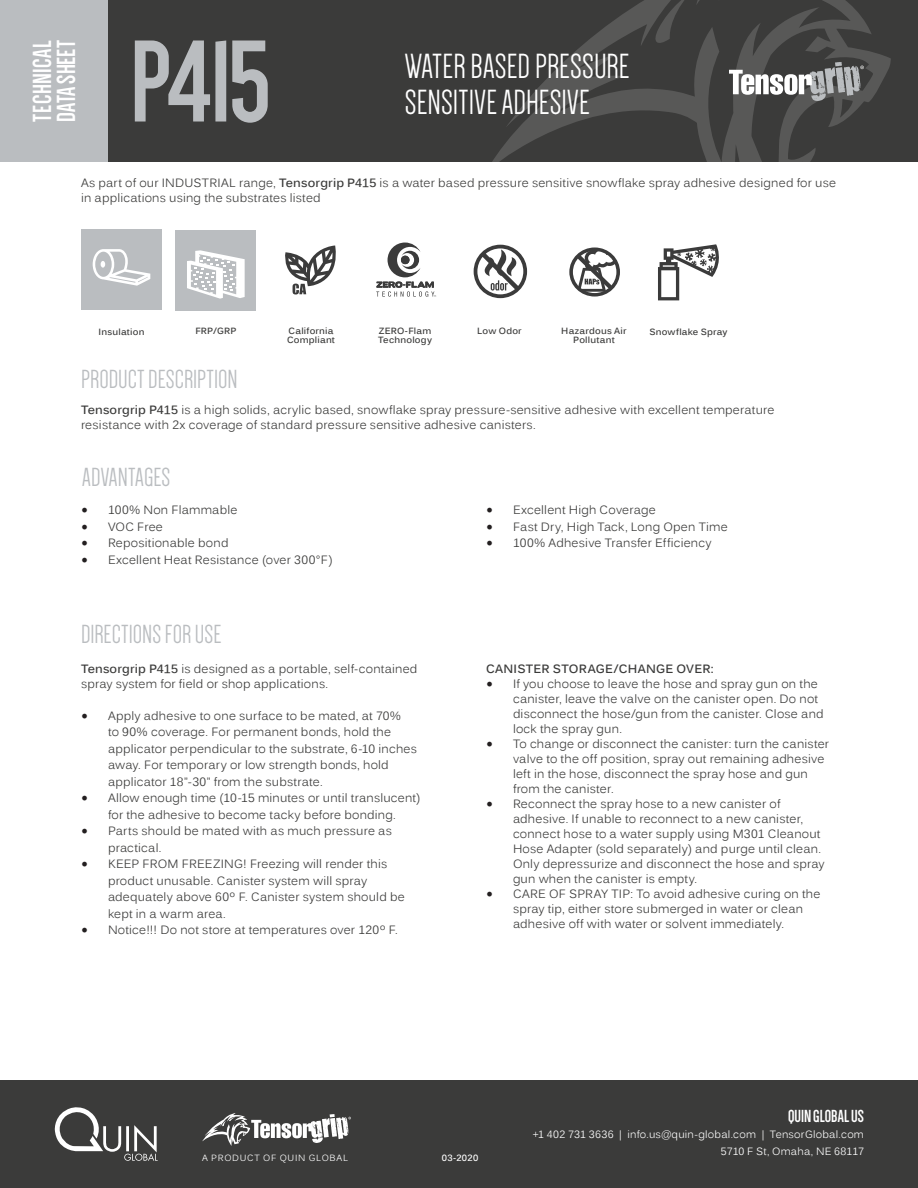
<style>
.page{position:relative;width:918px;height:1188px;background:#fff}
.page>*{position:absolute;margin:0;border:0;box-sizing:border-box;transform-origin:0 0}
.t1{font:700 120px "Dense";color:#babdc0}
.t2{font:36px/36px "Dense";letter-spacing:.005em;color:#fff}
.t3{font:27px "Dense";color:#babdc0}
.t4{font:700 27px "Dense";letter-spacing:.015em;color:#fff}
.t5{font:700 18px "Dense";color:#fff}
.t6{font:12px/15px "Kalinga";letter-spacing:.015em;color:#3b3b3a}
.t7{font:700 12px "Kalinga";letter-spacing:.02em;color:#3b3b3a}
.t8{font:10.5px/16.5px "Kalinga";letter-spacing:.02em;color:#fff;text-align:right}
.t9{font:700 9px/9px "Kalinga";letter-spacing:.025em;color:#3b3b3a}
.t10{font:9px "Kalinga";letter-spacing:.08em;color:#fff}
.t11{font:700 9px "Kalinga";letter-spacing:.035em;color:#fff}
.s1{font-weight:700}
.s2{font-family:"Minion Pro";font-size:18px;color:#231f20}
</style>
<div class="page">
<div style="left:0;top:0;width:918px;height:162px;background:#3b3b3a"></div>
<div style="left:0;top:1080px;width:918px;height:108px;background:#3b3b3a"></div>
<svg style="left:202px;top:1113px;width:149px;height:33px"></svg>
<svg style="left:54px;top:1107px;width:104px;height:54px"></svg>
<svg style="left:492px;top:0;width:399px;height:162px"></svg>
<svg style="left:651px;top:0;width:39px;height:47px"></svg>
<svg style="left:707px;top:0;width:59px;height:3px"></svg>
<div style="left:0;top:0;width:108px;height:162px;background:#babdc0"></div>
<svg style="left:729px;top:62px;width:135px;height:39px"></svg>
<div style="left:81px;top:230px;width:81px;height:80px;background:#babdc0"></div>
<svg style="left:93px;top:249px;width:57px;height:37px"></svg>
<svg style="left:285px;top:245px;width:51px;height:50px"></svg>
<svg style="left:376px;top:243px;width:60px;height:54px"></svg>
<svg style="left:474px;top:245px;width:53px;height:53px"></svg>
<svg style="left:658px;top:244px;width:61px;height:56px"></svg>
<svg style="left:569px;top:247px;width:51px;height:50px"></svg>
<div style="left:175px;top:230px;width:81px;height:81px;background:#babdc0"></div>
<svg style="left:187px;top:250px;width:58px;height:49px"></svg>
<p class="t4" style="left:29px;top:122px;width:83px;rotate:-90deg">TECHNICAL</p>
<p class="t4" style="left:53px;top:122px;width:83px;rotate:-90deg">DATA SHEET</p>
<p class="t1" style="left:130px;top:23px;width:142px">P415</p>
<p class="t2" style="left:405px;top:48px;width:226px">WATER BASED PRESSURE<br>SENSITIVE ADHESIVE</p>
<p class="t6" style="left:81px;top:177px;width:757px">As part of our INDUSTRIAL range, <span class="s1">Tensorgrip P415</span> is a water based pressure sensitive snowflake spray adhesive designed for use in applications using the substrates listed</p>
<p class="t9" style="left:195px;top:328px;width:43px">FRP/GRP</p>
<p class="t9" style="left:477px;top:328px;width:46px">Low Odor</p>
<p class="t9" style="left:561px;top:328px;width:67px;text-align:center">Hazardous Air<br>Pollutant</p>
<p class="t9" style="left:649px;top:328px;width:80px">Snowflake Spray</p>
<p class="t9" style="left:99px;top:328px;width:47px">Insulation</p>
<p class="t9" style="left:287px;top:328px;width:50px">California<br>Compliant</p>
<p class="t3" style="left:81px;top:366px;width:158px">PRODUCT DESCRIPTION</p>
<p class="t9" style="left:378px;top:328px;width:55px">ZERO-Flam<br>Technology</p>
<p class="t6" style="left:81px;top:403px;width:695px"><span class="s1">Tensorgrip P415</span> is a high solids, acrylic based, snowflake spray pressure-sensitive adhesive with excellent temperature resistance with 2x coverage of standard pressure sensitive adhesive canisters.</p>
<p class="t3" style="left:82px;top:463px;width:90px">ADVANTAGES</p>
<p class="t6" style="left:81px;top:504px;width:158px"><span class="s2">•</span> 100% Non Flammable</p>
<p class="t6" style="left:81px;top:520px;width:83px"><span class="s2">•</span> VOC Free</p>
<p class="t6" style="left:81px;top:537px;width:149px"><span class="s2">•</span> Repositionable bond</p>
<p class="t6" style="left:81px;top:553px;width:253px"><span class="s2">•</span> Excellent Heat Resistance (over 300°F)</p>
<p class="t3" style="left:81px;top:621px;width:142px">DIRECTIONS FOR USE</p>
<p class="t6" style="left:81px;top:663px;width:338px"><span class="s1">Tensorgrip P415</span> is designed as a portable, self-contained spray system for field or shop applications.</p>
<p class="t6" style="left:108px;top:709px;width:311px;line-height:16.5px;text-indent:-27px"><span class="s2">•</span> Apply adhesive to one surface to be mated, at 70%<br>to 90% coverage. For permanent bonds, hold the applicator perpendicular to the substrate, 6-10 inches away. For temporary or low strength bonds, hold applicator 18”-30” from the substrate.</p>
<p class="t6" style="left:81px;top:791px;width:341px;line-height:16.5px;text-align:center"><span class="s2">•</span> Allow enough time (10-15 minutes or until translucent) for the adhesive to become tacky before bonding.</p>
<p class="t6" style="left:108px;top:824px;width:286px;line-height:16.5px;text-indent:-27px"><span class="s2">•</span> Parts should be mated with as much pressure as practical.</p>
<p class="t6" style="left:108px;top:857px;width:298px;line-height:16.5px;text-indent:-27px"><span class="s2">•</span> KEEP FROM FREEZING! Freezing will render this product unusable. Canister system will spray adequately above 60º F. Canister system should be kept in a warm area.</p>
<p class="t6" style="left:81px;top:924px;width:318px"><span class="s2">•</span> Notice!!! Do not store at temperatures over 120º F.</p>
<p class="t6" style="left:486px;top:504px;width:171px"><span class="s2">•</span> Excellent High Coverage</p>
<p class="t6" style="left:486px;top:520px;width:243px"><span class="s2">•</span> Fast Dry, High Tack, Long Open Time</p>
<p class="t6" style="left:486px;top:537px;width:227px"><span class="s2">•</span> 100% Adhesive Transfer Efficiency</p>
<p class="t7" style="left:486px;top:661px;width:229px">CANISTER STORAGE/CHANGE OVER:</p>
<p class="t6" style="left:513px;top:678px;width:312px;text-indent:-27px"><span class="s2">•</span> If you choose to leave the hose and spray gun on the canister, leave the valve on the canister open. Do not disconnect the hose/gun from the canister. Close and lock the spray gun.</p>
<p class="t6" style="left:513px;top:738px;width:318px;text-indent:-27px"><span class="s2">•</span> To change or disconnect the canister: turn the canister valve to the off position, spray out remaining adhesive left in the hose, disconnect the spray hose and gun from the canister.</p>
<p class="t6" style="left:513px;top:798px;width:313px;text-indent:-27px"><span class="s2">•</span> Reconnect the spray hose to a new canister of adhesive. If unable to reconnect to a new canister, connect hose to a water supply using M301 Cleanout Hose Adapter (sold separately) and purge until clean.<br>Only depressurize and disconnect the hose and spray gun when the canister is empty.</p>
<p class="t6" style="left:513px;top:888px;width:309px;text-indent:-27px"><span class="s2">•</span> CARE OF SPRAY TIP: To avoid adhesive curing on the spray tip, either store submerged in water or clean adhesive off with water or solvent immediately.</p>
<p class="t10" style="left:202px;top:1152px;width:147px">A PRODUCT OF QUIN GLOBAL</p>
<p class="t11" style="left:442px;top:1152px;width:38px">03-2020</p>
<h3 class="t5" style="left:788px;top:1107px;width:77px">QUIN GLOBAL US</h3>
<p class="t8" style="left:533px;top:1127px;width:333px">+1 402 731 3636 | info.us@quin-global.com | TensorGlobal.com<br>5710 F St, Omaha, NE 68117</p>
</div>
